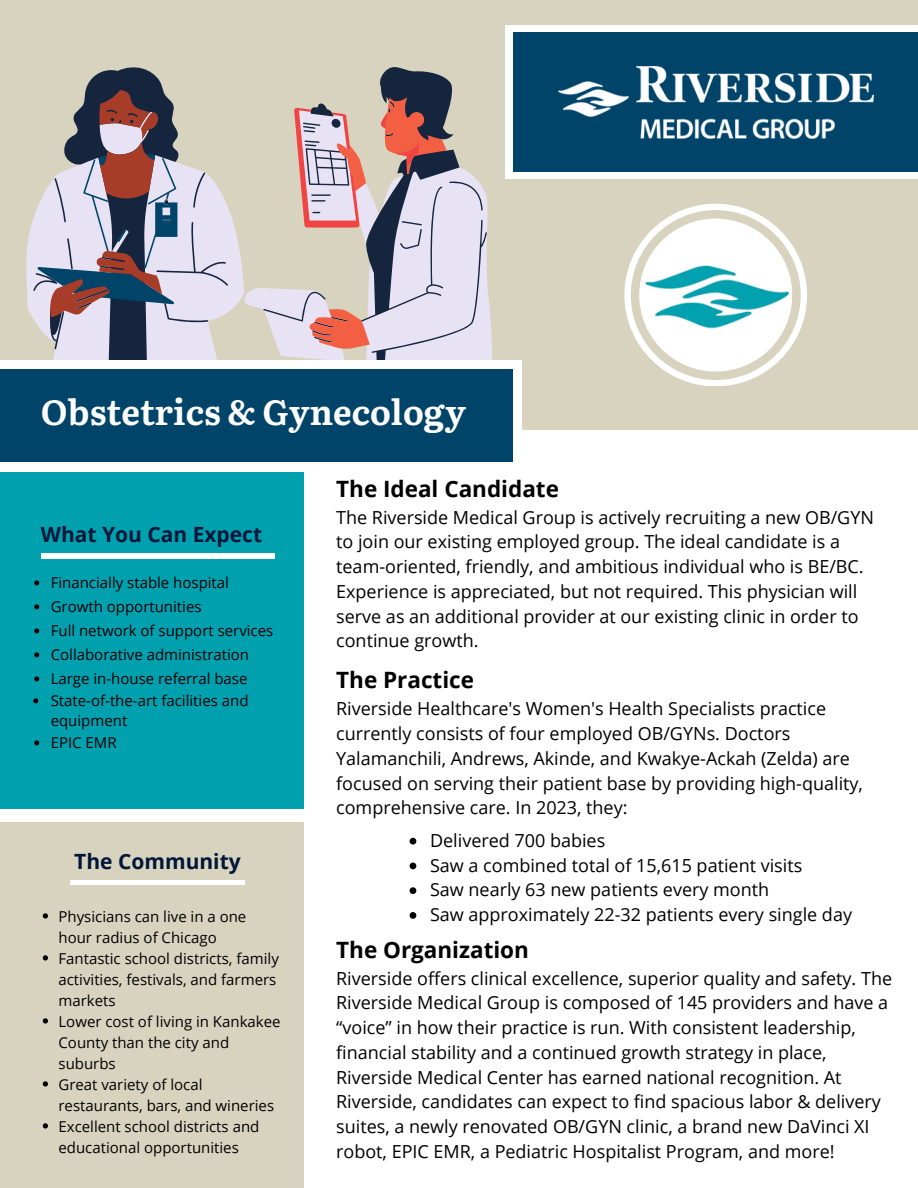
<style>
.page{position:relative;width:918px;height:1188px;background:#fff}
.page>*{position:absolute;margin:0;border:0;box-sizing:border-box;transform-origin:0 0}
.t1{font:700 34.95px "Literata";color:#fff}
.t2{font:700 22.5px "Open Sans";color:#000}
.t3{font:700 21px "Open Sans";color:#001739}
.t4{font:18px/24.8px "Open Sans";color:#000}
.t5{font:15px/21px "Open Sans";color:#000}
</style>
<div class="page">
<div style="left:0;top:0;width:918px;height:430px;background:#d8d3be"></div>
<svg style="left:244px;top:202px;width:248px;height:159px"></svg>
<svg style="left:263px;top:67px;width:224px;height:294px"></svg>
<svg style="left:294px;top:97px;width:153px;height:252px"></svg>
<svg style="left:25px;top:208px;width:219px;height:153px"></svg>
<svg style="left:33px;top:67px;width:195px;height:294px"></svg>
<svg style="left:37px;top:90px;width:140px;height:229px;background:#948a94"></svg>
<div style="left:0;top:361px;width:522px;height:111px;background:#fff"></div>
<div style="left:0;top:369px;width:512px;height:93px;background:#00446a"></div>
<svg style="left:624px;top:204px;width:183px;height:182px"></svg>
<img style="left:639px;top:219px;width:153px;height:153px;border-radius:50%">
<div style="left:505px;top:25px;width:413px;height:154px;background:#fff"></div>
<div style="left:514px;top:32px;width:404px;height:140px;background:#00446a"></div>
<img style="left:558px;top:66px;width:315px;height:72px">
<div style="left:0;top:472px;width:304px;height:337px;background:#00a0af"></div>
<svg style="left:34px;top:580px;width:5px;height:5px"></svg>
<svg style="left:34px;top:604px;width:5px;height:5px"></svg>
<svg style="left:34px;top:628px;width:5px;height:5px"></svg>
<svg style="left:34px;top:652px;width:5px;height:5px"></svg>
<svg style="left:34px;top:676px;width:5px;height:5px"></svg>
<svg style="left:33px;top:698px;width:5px;height:5px"></svg>
<svg style="left:34px;top:740px;width:5px;height:5px"></svg>
<hr style="left:41px;top:554px;width:233px;height:4px;background:#fff">
<div style="left:0;top:822px;width:304px;height:366px;background:#d8d3be"></div>
<svg style="left:43px;top:913px;width:5px;height:6px"></svg>
<svg style="left:43px;top:955px;width:5px;height:6px"></svg>
<svg style="left:43px;top:1018px;width:5px;height:6px"></svg>
<svg style="left:43px;top:1081px;width:5px;height:6px"></svg>
<svg style="left:43px;top:1123px;width:5px;height:6px"></svg>
<div style="left:70px;top:880px;width:175px;height:5px;background:#fff"></div>
<svg style="left:410px;top:838px;width:6px;height:7px"></svg>
<svg style="left:410px;top:863px;width:6px;height:6px"></svg>
<svg style="left:410px;top:887px;width:6px;height:7px"></svg>
<svg style="left:410px;top:912px;width:6px;height:7px"></svg>
<p class="t1" style="left:41px;top:384px;width:427px">Obstetrics &amp; Gynecology</p>
<p class="t3" style="left:41px;top:520px;width:223px">What You Can Expect</p>
<p class="t5" style="left:51px;top:572px;width:180px">Financially stable hospital</p>
<p class="t5" style="left:51px;top:596px;width:152px">Growth opportunities</p>
<h1 class="t5" style="left:51px;top:620px;width:224px">Full network of support services</h1>
<h2 class="t5" style="left:51px;top:644px;width:200px">Collaborative administration</h2>
<p class="t5" style="left:51px;top:668px;width:198px">Large in-house referral base</p>
<p class="t5" style="left:51px;top:691px;width:199px;line-height:20px">State-of-the-art facilities and equipment</p>
<p class="t5" style="left:51px;top:732px;width:68px">EPIC EMR</p>
<h3 class="t3" style="left:74px;top:847px;width:168px">The Community</h3>
<h3 class="t5" style="left:59px;top:905px;width:189px">Physicians can live in a one hour radius of Chicago</h3>
<h2 class="t5" style="left:59px;top:947px;width:222px">Fantastic school districts, family activities, festivals, and farmers markets</h2>
<p class="t5" style="left:59px;top:1010px;width:224px">Lower cost of living in Kankakee<br>County than the city and suburbs</p>
<p class="t5" style="left:59px;top:1073px;width:217px">Great variety of local restaurants, bars, and wineries</p>
<p class="t5" style="left:59px;top:1115px;width:202px">Excellent school districts and educational opportunities</p>
<p class="t2" style="left:336px;top:473px;width:224px">The Ideal Candidate</p>
<p class="t4" style="left:336px;top:504px;width:539px">The Riverside Medical Group is actively recruiting a new OB/GYN to join our existing employed group. The ideal candidate is a team-oriented, friendly, and ambitious individual who is BE/BC.<br>Experience is appreciated, but not required. This physician will serve as an additional provider at our existing clinic in order to continue growth.</p>
<p class="t2" style="left:336px;top:664px;width:139px">The Practice</p>
<p class="t4" style="left:336px;top:696px;width:528px">Riverside Healthcare's Women's Health Specialists practice currently consists of four employed OB/GYNs. Doctors Yalamanchili, Andrews, Akinde, and Kwakye-Ackah (Zelda) are focused on serving their patient base by providing high-quality, comprehensive care. In 2023, they:</p>
<p class="t4" style="left:430px;top:827px;width:177px">Delivered 700 babies</p>
<p class="t4" style="left:430px;top:852px;width:374px">Saw a combined total of 15,615 patient visits</p>
<p class="t4" style="left:430px;top:877px;width:341px">Saw nearly 63 new patients every month</p>
<p class="t4" style="left:430px;top:902px;width:424px">Saw approximately 22-32 patients every single day</p>
<p class="t2" style="left:336px;top:933px;width:194px">The Organization</p>
<p class="t4" style="left:336px;top:965px;width:557px">Riverside offers clinical excellence, superior quality and safety. The Riverside Medical Group is composed of 145 providers and have a “voice” in how their practice is run. With consistent leadership, financial stability and a continued growth strategy in place, Riverside Medical Center has earned national recognition. At Riverside, candidates can expect to find spacious labor &amp; delivery suites, a newly renovated OB/GYN clinic, a brand new DaVinci XI robot, EPIC EMR, a Pediatric Hospitalist Program, and more!</p>
</div>
